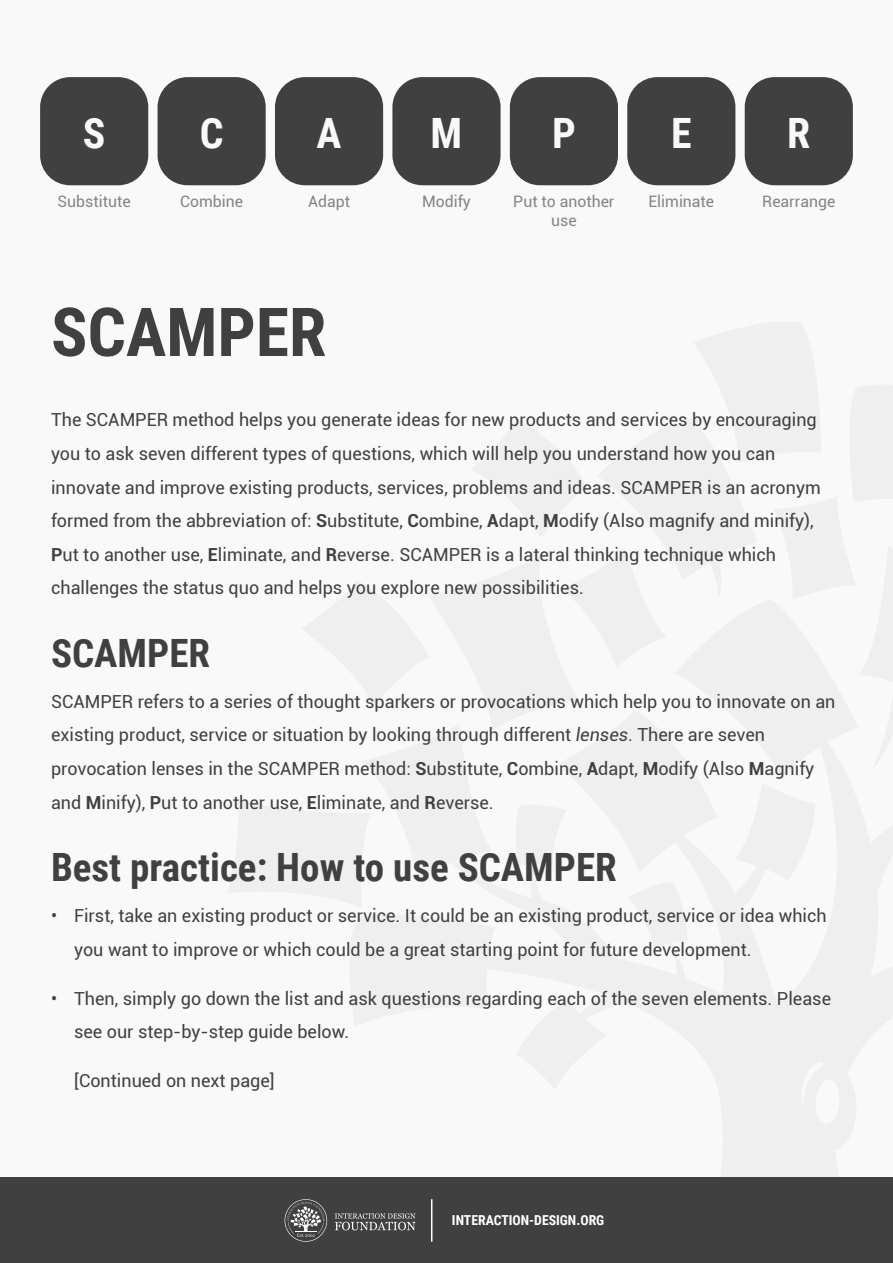
<style>
.page{position:relative;width:893px;height:1263px;background:#f9f9f9}
.page>*{position:absolute;margin:0;border:0;box-sizing:border-box;transform-origin:0 0}
.t1{font:700 67.5px "Roboto Condensed";color:#404040}
.t2{font:700 41.85px "Roboto Condensed";color:#f9f9f9}
.t3{font:700 39px "Roboto Condensed";color:#404040}
.t4{font:18px/33.6px "Roboto";color:#404040}
.t5{font:15.75px/18.9px "Roboto";color:#848484;text-align:center}
.t6{font:700 13.8px "Roboto Condensed";color:#fff}
.s1{font-weight:700}
.s2{font-style:italic}
</style>
<div class="page">
<div style="left:0;top:1178px;width:893px;height:85px;background:#404040"></div>
<svg style="left:335px;top:1213px;width:81px;height:17px"></svg>
<svg style="left:285px;top:1199px;width:42px;height:43px"></svg>
<hr style="left:431px;top:1199px;width:1px;height:43px;background:#fff">
<div style="left:40px;top:77px;width:108px;height:108px;background:#404040;border-radius:30px"></div>
<div style="left:158px;top:77px;width:108px;height:108px;background:#404040;border-radius:30px"></div>
<div style="left:275px;top:77px;width:108px;height:108px;background:#404040;border-radius:30px"></div>
<div style="left:392px;top:77px;width:109px;height:108px;background:#404040;border-radius:30px"></div>
<div style="left:510px;top:77px;width:108px;height:108px;background:#404040;border-radius:30px"></div>
<div style="left:627px;top:77px;width:108px;height:108px;background:#404040;border-radius:30px"></div>
<div style="left:745px;top:77px;width:108px;height:108px;background:#404040;border-radius:30px"></div>
<h2 class="t2" style="left:83px;top:103px;width:24px">S</h2>
<h2 class="t2" style="left:200px;top:103px;width:25px">C</h2>
<h2 class="t2" style="left:317px;top:103px;width:26px">A</h2>
<h2 class="t2" style="left:431px;top:103px;width:33px">M</h2>
<h2 class="t2" style="left:552px;top:103px;width:25px">P</h2>
<h2 class="t2" style="left:671px;top:103px;width:22px">E</h2>
<h2 class="t2" style="left:787px;top:103px;width:25px">R</h2>
<p class="t5" style="left:58px;top:191px;width:75px">Substitute</p>
<p class="t5" style="left:180px;top:191px;width:64px">Combine</p>
<p class="t5" style="left:308px;top:191px;width:43px">Adapt</p>
<p class="t5" style="left:422px;top:191px;width:50px">Modify</p>
<p class="t5" style="left:513px;top:191px;width:103px">Put to another use</p>
<p class="t5" style="left:648px;top:191px;width:67px">Eliminate</p>
<p class="t5" style="left:762px;top:191px;width:74px">Rearrange</p>
<h1 class="t1" style="left:51px;top:285px;width:277px">SCAMPER</h1>
<p class="t4" style="left:51px;top:402px;width:771px">The SCAMPER method helps you generate ideas for new products and services by encouraging you to ask seven different types of questions, which will help you understand how you can innovate and improve existing products, services, problems and ideas. SCAMPER is an acronym formed from the abbreviation of: <span class="s1">S</span>ubstitute, <span class="s1">C</span>ombine, <span class="s1">A</span>dapt, <span class="s1">M</span>odify (Also magnify and minify), <span class="s1">P</span>ut to another use, <span class="s1">E</span>liminate, and <span class="s1">R</span>everse. SCAMPER is a lateral thinking technique which challenges the status quo and helps you explore new possibilities.</p>
<h3 class="t3" style="left:51px;top:625px;width:161px">SCAMPER</h3>
<p class="t4" style="left:51px;top:684px;width:786px">SCAMPER refers to a series of thought sparkers or provocations which help you to innovate on an existing product, service or situation by looking through different <span class="s2">lenses</span>. There are seven provocation lenses in the SCAMPER method: <span class="s1">S</span>ubstitute, <span class="s1">C</span>ombine, <span class="s1">A</span>dapt, <span class="s1">M</span>odify (Also <span class="s1">M</span>agnify and <span class="s1">M</span>inify), <span class="s1">P</span>ut to another use, <span class="s1">E</span>liminate, and <span class="s1">R</span>everse.</p>
<h3 class="t3" style="left:51px;top:840px;width:567px">Best practice: How to use SCAMPER</h3>
<p class="t4" style="left:74px;top:898px;width:754px">First, take an existing product or service. It could be an existing product, service or idea which you want to improve or which could be a great starting point for future development.</p>
<p class="t4" style="left:74px;top:981px;width:758px">Then, simply go down the list and ask questions regarding each of the seven elements. Please see our step-by-step guide below.</p>
<p class="t4" style="left:74px;top:1063px;width:202px">[Continued on next page]</p>
<p class="t4" style="left:51px;top:898px;width:8px">•</p>
<p class="t4" style="left:51px;top:981px;width:8px">•</p>
<p class="t6" style="left:452px;top:1210px;width:154px">INTERACTION-DESIGN.ORG</p>
</div>
